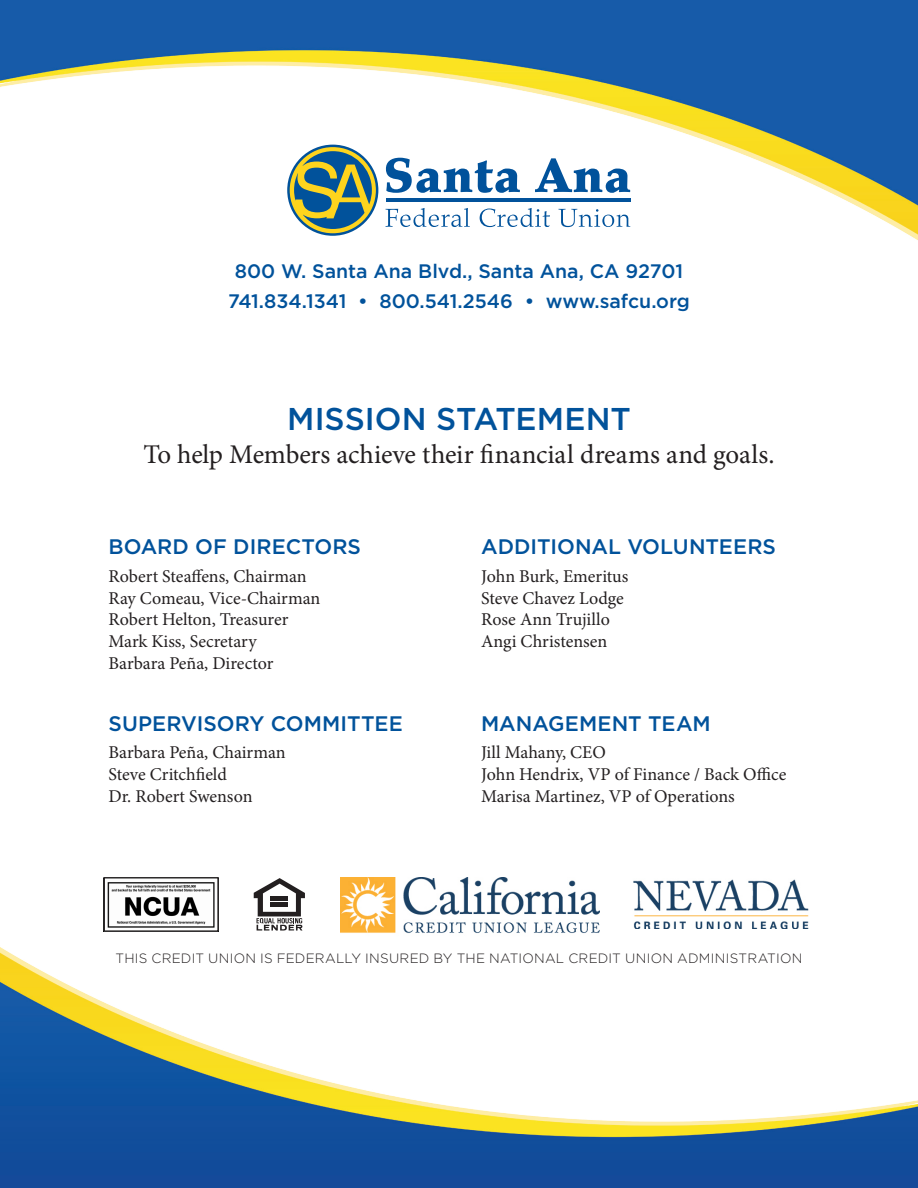
<style>
.page{position:relative;width:918px;height:1188px;background:#fff}
.page>*{position:absolute;margin:0;border:0;box-sizing:border-box;transform-origin:0 0}
.t1{font:500 31.5px "Gotham";color:#01529b}
.t2{font:27px "Minion Pro";letter-spacing:-.005em;color:#231f20}
.t3{font:500 21px "Gotham";color:#01529b}
.t4{font:500 19.5px/30.2px "Gotham";color:#01529b;text-align:center}
.t5{font:18px/21.6px "Minion Pro";color:#231f20}
.t6{font:300 13.5px "Gotham";letter-spacing:.015em;color:#231f20}
</style>
<div class="page">
<img style="left:0;top:0;width:918px;height:240px">
<img style="left:0;top:947px;width:918px;height:241px">
<hr style="left:387px;top:198px;width:244px;height:4px;background:#01529b">
<svg style="left:386px;top:158px;width:134px;height:35px"></svg>
<svg style="left:535px;top:158px;width:95px;height:35px"></svg>
<svg style="left:386px;top:208px;width:84px;height:19px"></svg>
<svg style="left:480px;top:208px;width:70px;height:19px"></svg>
<svg style="left:559px;top:209px;width:71px;height:18px"></svg>
<svg style="left:287px;top:145px;width:91px;height:91px"></svg>
<img style="left:107px;top:882px;width:108px;height:46px">
<div style="left:104px;top:877px;width:114px;height:54px;border:1px solid #231f20"></div>
<svg style="left:254px;top:878px;width:51px;height:53px"></svg>
<img style="left:341px;top:877px;width:258px;height:56px">
<img style="left:633px;top:879px;width:176px;height:50px">
<p class="t4" style="left:228px;top:256px;width:463px">800 W. Santa Ana Blvd., Santa Ana, CA 92701<br>741.834.1341 • 800.541.2546 • www.safcu.org</p>
<h1 class="t1" style="left:287px;top:398px;width:345px">MISSION STATEMENT</h1>
<h2 class="t2" style="left:143px;top:436px;width:633px">To help Members achieve their financial dreams and goals.</h2>
<p class="t3" style="left:109px;top:533px;width:254px">BOARD OF DIRECTORS</p>
<p class="t3" style="left:481px;top:533px;width:296px">ADDITIONAL VOLUNTEERS</p>
<p class="t5" style="left:109px;top:566px;width:213px">Robert Steaffens, Chairman<br>Ray Comeau, Vice-Chairman<br>Robert Helton, Treasurer<br>Mark Kiss, Secretary<br>Barbara Peña, Director</p>
<p class="t5" style="left:481px;top:566px;width:149px">John Burk, Emeritus<br>Steve Chavez Lodge<br>Rose Ann Trujillo<br>Angi Christensen</p>
<p class="t3" style="left:109px;top:709px;width:296px">SUPERVISORY COMMITTEE</p>
<p class="t3" style="left:481px;top:709px;width:231px">MANAGEMENT TEAM</p>
<p class="t5" style="left:109px;top:742px;width:179px">Barbara Peña, Chairman<br>Steve Critchfield<br>Dr. Robert Swenson</p>
<p class="t5" style="left:481px;top:742px;width:307px">Jill Mahany, CEO<br>John Hendrix, VP of Finance / Back Office<br>Marisa Martinez, VP of Operations</p>
<p class="t6" style="left:116px;top:950px;width:688px">THIS CREDIT UNION IS FEDERALLY INSURED BY THE NATIONAL CREDIT UNION ADMINISTRATION</p>
</div>
